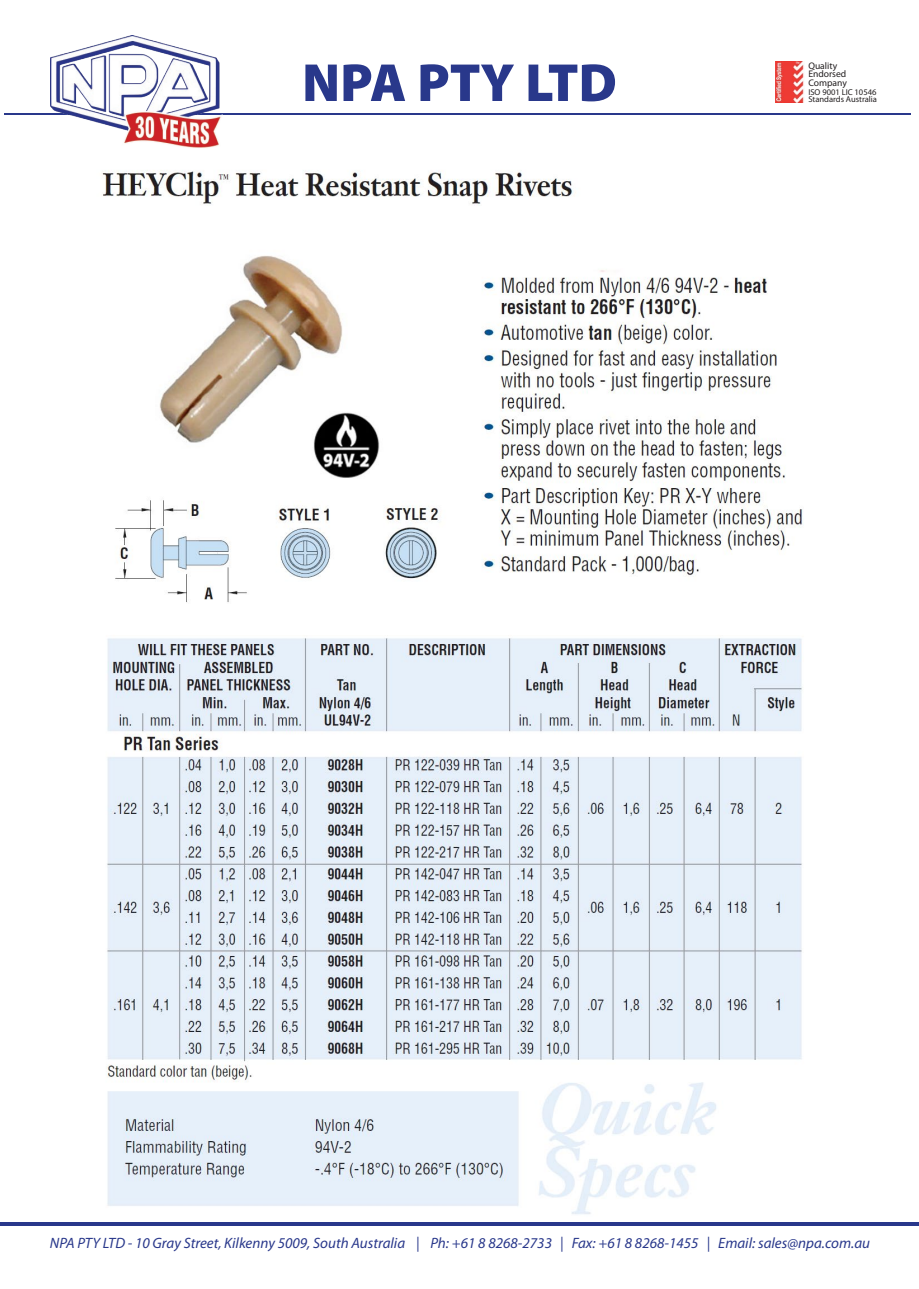
<style>
.page{position:relative;width:919px;height:1289px;background:#fff}
.page>*{position:absolute;margin:0;border:0;box-sizing:border-box;transform-origin:0 0}
.t1{font:900 54px "Myriad Pro";color:#29388b}
.t2{font:italic 15px "Myriad Pro";color:#29388b}
.t3{font:9.6px/8.7px "Myriad Pro";color:#231f20}
.t4{font:8.55px "Myriad Pro";color:#231f20}
</style>
<div class="page">
<img style="left:102px;top:170px;width:701px;height:1044px">
<hr style="left:5px;top:113px;width:66px;height:1px;background:#29388b">
<hr style="left:174px;top:113px;width:736px;height:1px;background:#29388b">
<hr style="left:0;top:1222px;width:918px;height:3px;background:#29388b">
<img style="left:50px;top:36px;width:172px;height:112px">
<img style="left:775px;top:62px;width:29px;height:41px">
<h1 class="t1" style="left:302px;top:47px;width:316px">NPA PTY LTD</h1>
<p class="t3" style="left:808px;top:61px;width:40px">Quality<br>Endorsed<br>Company</p>
<p class="t4" style="left:808px;top:87px;width:70px">ISO 9001 LIC 10546</p>
<p class="t4" style="left:808px;top:94px;width:70px">Standards Australia</p>
<p class="t2" style="left:50px;top:1233px;width:821px">NPA PTY LTD - 10 Gray Street, Kilkenny 5009, South Australia | Ph: +61 8 8268-2733 | Fax: +61 8 8268-1455 | Email: sales@npa.com.au</p>
</div>
